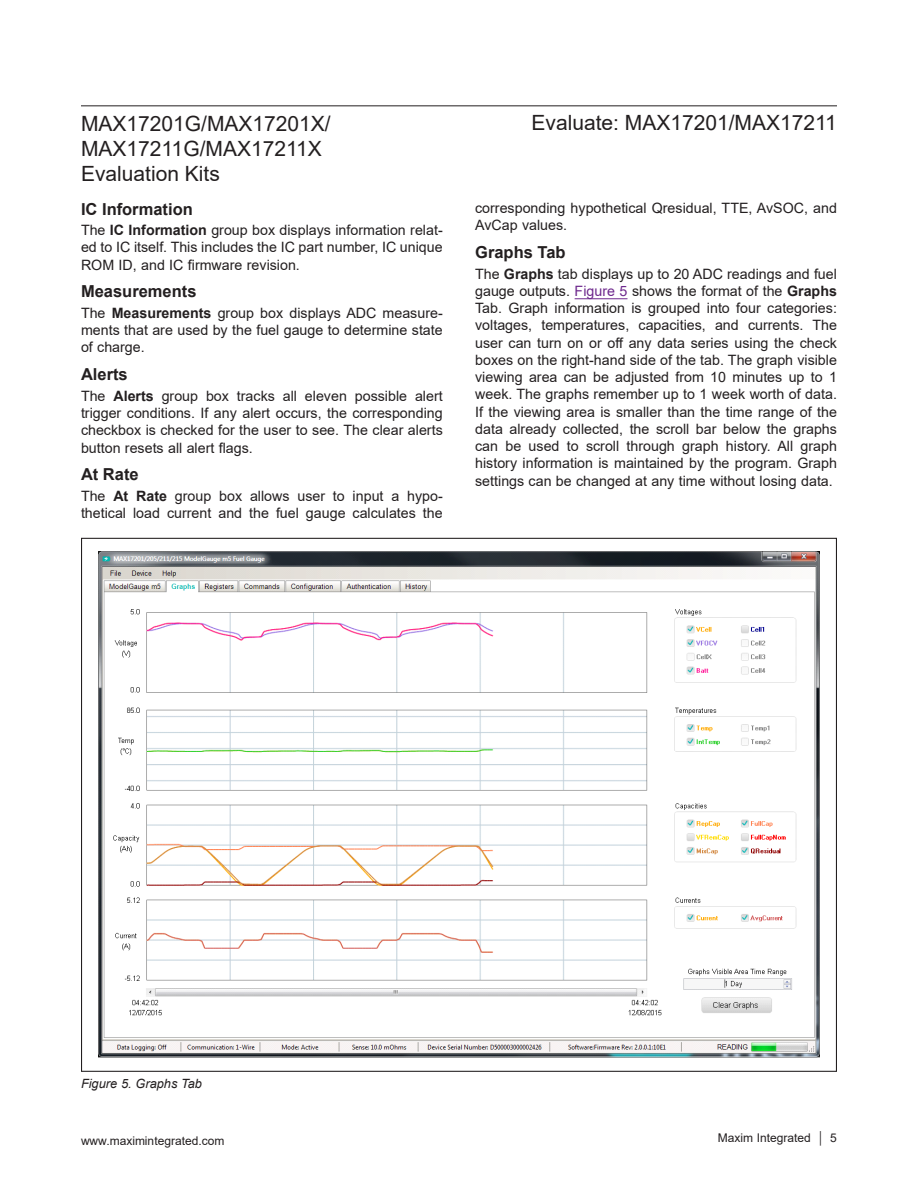
<style>
.page{position:relative;width:918px;height:1188px;background:#fff}
.page>*{position:absolute;margin:0;border:0;box-sizing:border-box;transform-origin:0 0}
.t1{font:21px/25.2px "Arial";color:#231f20}
.t2{font:700 16.5px "Arial";color:#231f20}
.t3{font:14.25px/17.2px "Arial";color:#231f20;text-align:justify}
.t4{font:italic 12.75px "Arial";color:#231f20}
.t5{font:12px "Arial";color:#231f20}
.s1{font-weight:700}
.s2{color:#6e298d}
</style>
<div class="page">
<hr style="left:81px;top:105px;width:756px;height:1px;background:#231f20">
<hr style="left:575px;top:299px;width:53px;height:1px;background:#6e298d">
<img style="left:98px;top:551px;width:722px;height:507px">
<h1 class="t1" style="left:81px;top:110px;width:251px">MAX17201G/MAX17201X/</h1>
<h1 class="t1" style="left:532px;top:109px;width:307px">Evaluate: MAX17201/MAX17211</h1>
<h1 class="t1" style="left:81px;top:136px;width:242px">MAX17211G/MAX17211X<br>Evaluation Kits</h1>
<p class="t2" style="left:81px;top:197px;width:113px">IC Information</p>
<p class="t3" style="left:81px;top:221px;width:363px">The <span class="s1">IC Information</span> group box displays information relat&shy;ed to IC itself. This includes the IC part number, IC unique ROM ID, and IC firmware revision.</p>
<p class="t2" style="left:81px;top:280px;width:117px">Measurements</p>
<p class="t3" style="left:81px;top:304px;width:363px">The <span class="s1">Measurements</span> group box displays ADC measure&shy;ments that are used by the fuel gauge to determine state of charge.</p>
<p class="t2" style="left:81px;top:363px;width:48px">Alerts</p>
<p class="t3" style="left:81px;top:387px;width:363px">The <span class="s1">Alerts</span> group box tracks all eleven possible alert trigger conditions. If any alert occurs, the corresponding checkbox is checked for the user to see. The clear alerts button resets all alert flags.</p>
<p class="t2" style="left:81px;top:463px;width:59px">At Rate</p>
<p class="t3" style="left:81px;top:487px;width:363px">The <span class="s1">At Rate</span> group box allows user to input a hypo&shy;thetical load current and the fuel gauge calculates the</p>
<p class="t3" style="left:475px;top:199px;width:363px">corresponding hypothetical Qresidual, TTE, AvSOC, and<br>AvCap values.</p>
<p class="t2" style="left:475px;top:241px;width:92px">Graphs Tab</p>
<p class="t3" style="left:475px;top:265px;width:363px">The <span class="s1">Graphs</span> tab displays up to 20 ADC readings and fuel gauge outputs. <span class="s2">Figure 5</span> shows the format of the <span class="s1">Graphs </span>Tab. Graph information is grouped into four categories: voltages, temperatures, capacities, and currents. The user can turn on or off any data series using the check boxes on the right-hand side of the tab. The graph visible viewing area can be adjusted from 10 minutes up to 1 week. The graphs remember up to 1 week worth of data.<br>If the viewing area is smaller than the time range of the data already collected, the scroll bar below the graphs can be used to scroll through graph history. All graph history information is maintained by the program. Graph settings can be changed at any time without losing data.</p>
<p class="t4" style="left:81px;top:1075px;width:123px">Figure 5. Graphs Tab</p>
<p class="t5" style="left:81px;top:1132px;width:145px">www.maximintegrated.com</p>
<p class="t5" style="left:718px;top:1129px;width:121px">Maxim Integrated │ 5</p>
</div>
